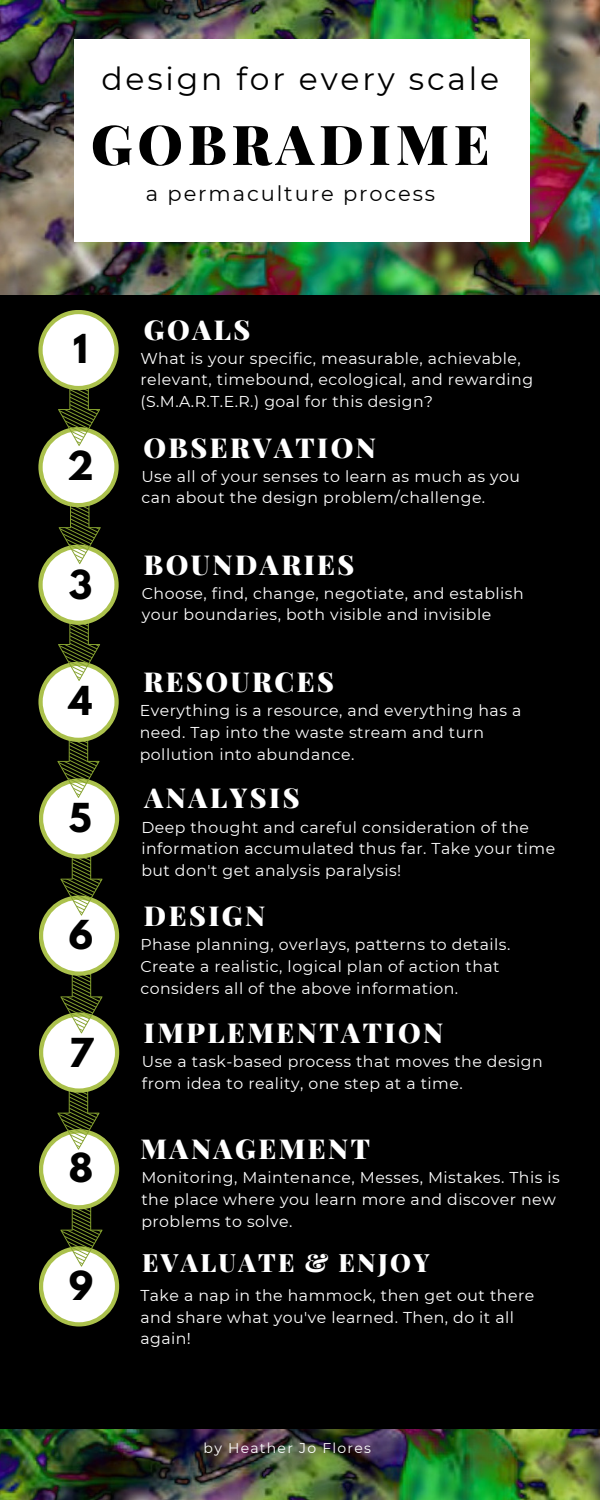
<style>
.page{position:relative;width:600px;height:1500px;background:#000}
.page>*{position:absolute;margin:0;border:0;box-sizing:border-box;transform-origin:0 0}
.t1{font:900 55px "Playfair Display";letter-spacing:.09em;color:#000}
.t2{font:700 35.4px "League Spartan";color:#000}
.t3{font:31.4px "Montserrat";letter-spacing:.09em;color:#000}
.t4{font:900 27.5px "Playfair Display";letter-spacing:.09em;color:#fff}
.t5{font:900 25.3px "Playfair Display";letter-spacing:.09em;color:#fff}
.t6{font:21px "Montserrat";letter-spacing:.09em;color:#000}
.t7{font:15.7px/21.8px "Montserrat";letter-spacing:.03em;color:#fff}
.t8{font:14px "Montserrat";letter-spacing:.09em;color:#fff}
</style>
<div class="page">
<img style="left:0;top:0;width:600px;height:294px">
<div style="left:74px;top:39px;width:456px;height:203px;background:#fff"></div>
<svg style="left:38px;top:310px;width:81px;height:1017px"></svg>
<img style="left:0;top:1429px;width:600px;height:71px">
<h3 class="t3" style="left:101px;top:59px;width:399px">design for every scale</h3>
<h1 class="t1" style="left:91px;top:106px;width:400px">GOBRADIME</h1>
<h2 class="t2" style="left:73px;top:331px;width:16px">1</h2>
<h2 class="t2" style="left:67px;top:448px;width:28px">2</h2>
<h2 class="t2" style="left:69px;top:567px;width:25px">3</h2>
<h2 class="t2" style="left:69px;top:683px;width:25px">4</h2>
<h2 class="t2" style="left:69px;top:801px;width:24px">5</h2>
<h2 class="t2" style="left:69px;top:917px;width:26px">6</h2>
<h2 class="t2" style="left:69px;top:1035px;width:26px">7</h2>
<h2 class="t2" style="left:69px;top:1151px;width:26px">8</h2>
<h2 class="t2" style="left:69px;top:1268px;width:26px">9</h2>
<h3 class="t6" style="left:146px;top:181px;width:291px">a permaculture process</h3>
<h3 class="t4" style="left:144px;top:310px;width:108px">GOALS</h3>
<p class="t7" style="left:140px;top:347px;width:394px">What is your specific, measurable, achievable, relevant, timebound, ecological, and rewarding (S.M.A.R.T.E.R.) goal for this design?</p>
<h3 class="t4" style="left:143px;top:428px;width:234px">OBSERVATION</h3>
<p class="t7" style="left:141px;top:465px;width:380px">Use all of your senses to learn as much as you can about the design problem/challenge.</p>
<h3 class="t4" style="left:144px;top:545px;width:212px">BOUNDARIES</h3>
<p class="t7" style="left:142px;top:582px;width:383px">Choose, find, change, negotiate, and establish your boundaries, both visible and invisible</p>
<h3 class="t4" style="left:143px;top:663px;width:192px">RESOURCES</h3>
<p class="t7" style="left:140px;top:700px;width:383px">Everything is a resource, and everything has a need. Tap into the waste stream and turn pollution into abundance.</p>
<h3 class="t4" style="left:144px;top:778px;width:157px">ANALYSIS</h3>
<p class="t7" style="left:141px;top:816px;width:415px">Deep thought and careful consideration of the information accumulated thus far. Take your time but don't get analysis paralysis!</p>
<h3 class="t4" style="left:144px;top:896px;width:123px">DESIGN</h3>
<p class="t7" style="left:140px;top:933px;width:372px">Phase planning, overlays, patterns to details.<br>Create a realistic, logical plan of action that considers all of the above information.</p>
<h3 class="t4" style="left:144px;top:1013px;width:301px">IMPLEMENTATION</h3>
<p class="t7" style="left:142px;top:1050px;width:402px">Use a task-based process that moves the design from idea to reality, one step at a time.</p>
<h3 class="t4" style="left:140px;top:1129px;width:231px">MANAGEMENT</h3>
<p class="t7" style="left:141px;top:1167px;width:420px">Monitoring, Maintenance, Messes, Mistakes. This is the place where you learn more and discover new problems to solve.</p>
<h3 class="t5" style="left:142px;top:1244px;width:289px">EVALUATE &amp; ENJOY</h3>
<p class="t7" style="left:140px;top:1284px;width:395px">Take a nap in the hammock, then get out there and share what you've learned. Then, do it all again!</p>
<p class="t8" style="left:204px;top:1439px;width:169px">by Heather Jo Flores</p>
</div>
